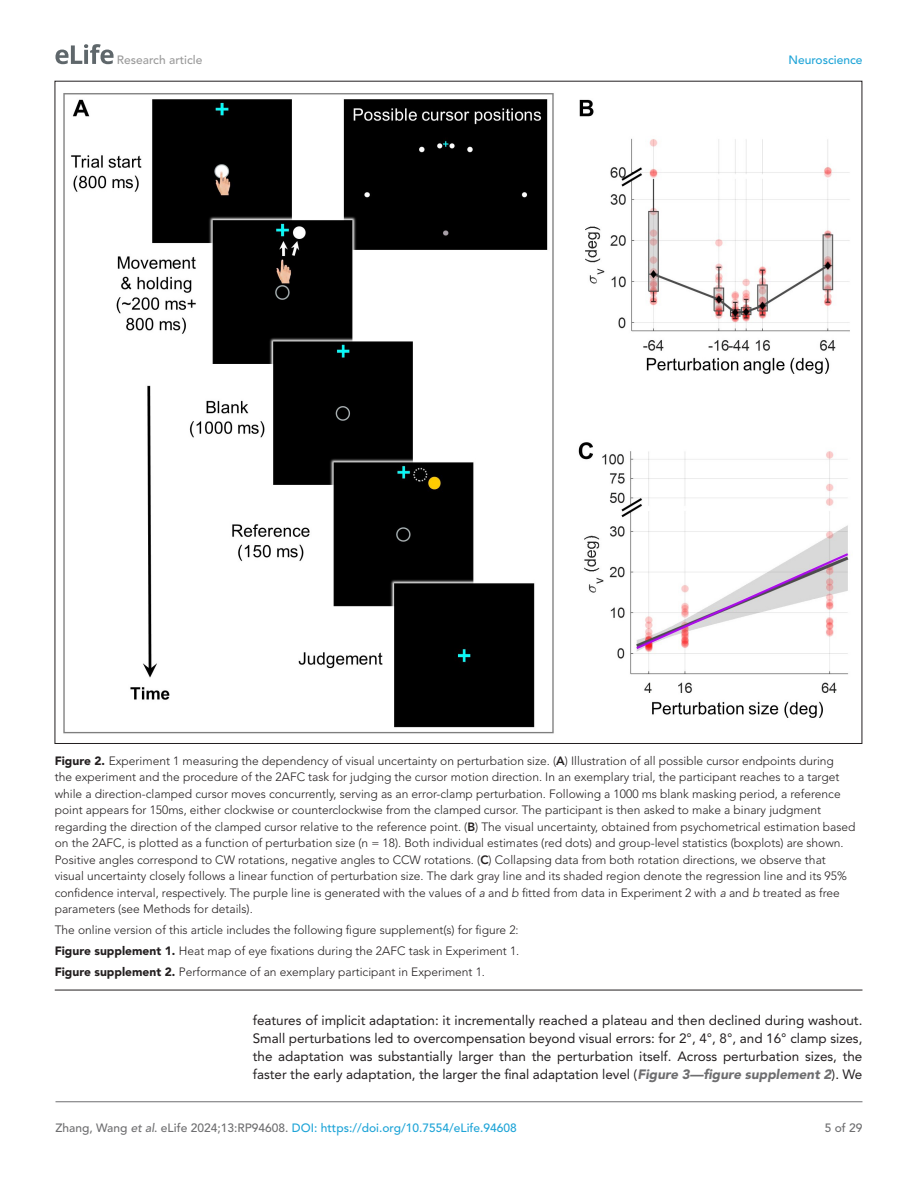
<style>
.page{position:relative;width:918px;height:1188px;background:#fff}
.page>*{position:absolute;margin:0;border:0;box-sizing:border-box;transform-origin:0 0}
.t1{font:13.5px/18px "Avenir LT Std";color:#231f20;text-align:justify}
.t2{font:300 12px/16.5px "Avenir LT Std";color:#231f20}
.t3{font:500 12px "Avenir LT Std";color:#1ea4d7}
.t4{font:500 12px "Avenir LT Std";color:#9a9a9a}
.t5{font:500 12px "Avenir LT Std";color:#6e6e70}
.s1{font-weight:900}
.s2{font-weight:800}
.s3{font-style:italic}
.s4{font-weight:900;font-style:italic;color:#6e6e70}
.s5{color:#6e6e70}
.s6{font-style:italic;color:#6e6e70}
</style>
<div class="page">
<svg style="left:55px;top:44px;width:59px;height:20px"></svg>
<hr style="left:56px;top:1101px;width:806px;height:1px;background:#6e6e70">
<hr style="left:55px;top:990px;width:807px;height:1px;background:#231f20">
<img style="left:64px;top:93px;width:786px;height:641px">
<p class="t4" style="left:117px;top:53px;width:87px">Research article</p>
<p class="t3" style="left:788px;top:53px;width:76px">Neuroscience</p>
<p class="t2" style="left:55px;top:752px;width:802px"><span class="s1">Figure 2.</span> Experiment 1 measuring the dependency of visual uncertainty on perturbation size. (<span class="s2">A</span>) Illustration of all possible cursor endpoints during<br>the experiment and the procedure of the 2AFC task for judging the cursor motion direction. In an exemplary trial, the participant reaches to a target while a direction-clamped cursor moves concurrently, serving as an error-clamp perturbation. Following a 1000 ms blank masking period, a reference point appears for 150ms, either clockwise or counterclockwise from the clamped cursor. The participant is then asked to make a binary judgment regarding the direction of the clamped cursor relative to the reference point. (<span class="s2">B</span>) The visual uncertainty, obtained from psychometrical estimation based on the 2AFC, is plotted as a function of perturbation size (n = 18). Both individual estimates (red dots) and group-level statistics (boxplots) are shown.<br>Positive angles correspond to CW rotations, negative angles to CCW rotations. (<span class="s2">C</span>) Collapsing data from both rotation directions, we observe that visual uncertainty closely follows a linear function of perturbation size. The dark gray line and its shaded region denote the regression line and its 95% confidence interval, respectively. The purple line is generated with the values of <span class="s3">a</span> and <span class="s3">b</span> fitted from data in Experiment 2 with <span class="s3">a</span> and <span class="s3">b</span> treated as free parameters (see Methods for details).</p>
<p class="t2" style="left:55px;top:920px;width:466px;line-height:21px;text-align:justify">The online version of this article includes the following figure supplement(s) for figure 2:<br><span class="s1">Figure supplement 1.</span> Heat map of eye fixations during the 2AFC task in Experiment 1.<br><span class="s1">Figure supplement 2.</span> Performance of an exemplary participant in Experiment 1.</p>
<p class="t1" style="left:253px;top:1012px;width:611px">features of implicit adaptation: it incrementally reached a plateau and then declined during washout.<br>Small perturbations led to overcompensation beyond visual errors: for 2°, 4°, 8°, and 16° clamp sizes, the adaptation was substantially larger than the perturbation itself. Across perturbation sizes, the faster the early adaptation, the larger the final adaptation level (<span class="s4">Figure 3—figure supplement 2</span>). We</p>
<p class="t3" style="left:56px;top:1121px;width:463px"><span class="s5">Zhang, Wang</span> <span class="s6">et al</span><span class="s5">. eLife 2024;13:RP94608.</span> DOI: https://doi.org/10.7554/eLife.94608</p>
<p class="t5" style="left:825px;top:1121px;width:39px">5 of 29</p>
</div>
